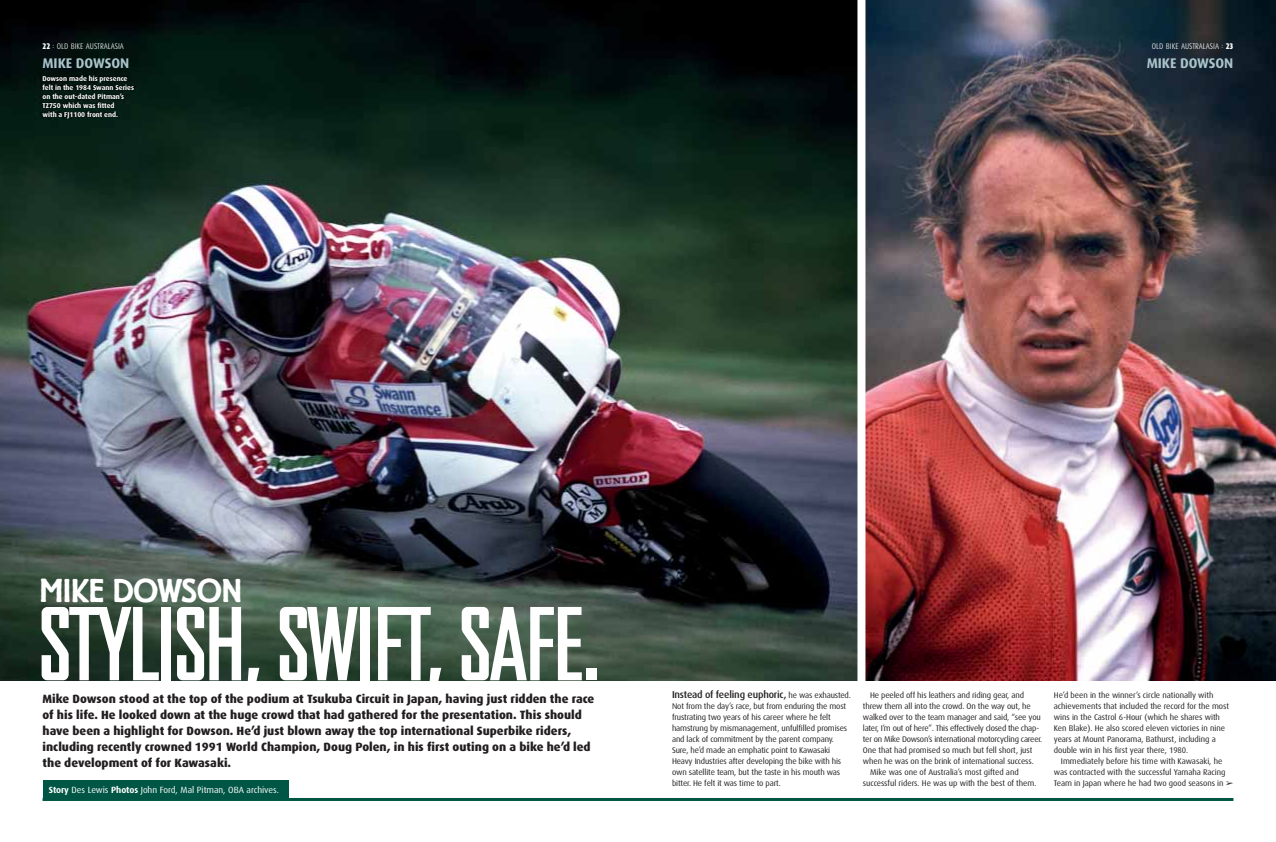
<style>
.page{position:relative;width:1276px;height:842px;background:#fff}
.page>*{position:absolute;margin:0;border:0;box-sizing:border-box;transform-origin:0 0}
.t1{font:700 96px "Bureau Agency";letter-spacing:-.03em;color:#fff}
.t2{font:600 34.6px "Berliner Gro D";letter-spacing:-.015em;color:#fff}
.t3{font:700 14px "Dax";letter-spacing:-.005em;color:#aac4cb}
.t4{font:800 12px/16px "Dax";color:#231f20}
.t5{font:500 10px "Dax";letter-spacing:-.015em;color:#231f20}
.t6{font:9px "Dax";letter-spacing:-.005em;color:#fff}
.t7{font:8.2px/11px "Dax";letter-spacing:-.015em;color:#231f20}
.t8{font:300 8.2px "Dax Condensed";color:#fff}
.t9{font:700 7px/9px "Dax";color:#fff}
.s1{font-weight:900}
.s2{font-weight:700}
.s3{font-weight:400;font-size:8.2px}
</style>
<div class="page">
<div style="left:43px;top:780px;width:245px;height:19px;background:#005645"></div>
<img style="left:865px;top:0;width:411px;height:681px">
<img style="left:0;top:0;width:857px;height:681px">
<hr style="left:43px;top:798px;width:1190px;height:3px;background:#005645">
<img style="left:35px;top:72px;width:107px;height:96px">
<p class="t8" style="left:43px;top:43px;width:83px"><span class="s1">22</span> : OLD BIKE AUSTRALASIA</p>
<p class="t8" style="left:1152px;top:43px;width:83px">OLD BIKE AUSTRALASIA : <span class="s1">23</span></p>
<h3 class="t3" style="left:43px;top:57px;width:88px">MIKE DOWSON</h3>
<p class="t9" style="left:43px;top:75px;width:93px">Dowson made his presence felt in the 1984 Swann Series on the out-dated Pitman’s<br>TZ750 which was fitted<br>with a FJ1100 front end.</p>
<h3 class="t3" style="left:1146px;top:57px;width:88px">MIKE DOWSON</h3>
<h2 class="t2" style="left:39px;top:578px;width:204px">MIKE DOWSON</h2>
<h1 class="t1" style="left:39px;top:607px;width:564px">STYLISH, SWIFT, SAFE.</h1>
<p class="t4" style="left:43px;top:691px;width:553px">Mike Dowson stood at the top of the podium at Tsukuba Circuit in Japan, having just ridden the race of his life. He looked down at the huge crowd that had gathered for the presentation. This should have been a highlight for Dowson. He’d just blown away the top international Superbike riders, including recently crowned 1991 World Champion, Doug Polen, in his first outing on a bike he’d led the development of for Kawasaki.</p>
<p class="t6" style="left:49px;top:786px;width:232px"><span class="s2">Story</span> Des Lewis <span class="s2">Photos</span> John Ford, Mal Pitman, OBA archives.</p>
<p class="t5" style="left:672px;top:690px;width:180px">Instead of feeling euphoric, <span class="s3">he was exhausted.</span></p>
<p class="t7" style="left:672px;top:701px;width:177px">Not from the day’s race, but from enduring the most frustrating two years of his career where he felt hamstrung by mismanagement, unfulfilled promises and lack of commitment by the parent company.<br>Sure, he’d made an emphatic point to Kawasaki Heavy Industries after developing the bike with his own satellite team, but the taste in his mouth was bitter. He felt it was time to part.</p>
<p class="t7" style="left:870px;top:690px;width:155px">He peeled off his leathers and riding gear, and</p>
<p class="t7" style="left:863px;top:701px;width:169px">threw them all into the crowd. On the way out, he</p>
<p class="t7" style="left:863px;top:712px;width:179px">walked over to the team manager and said, “see you</p>
<p class="t7" style="left:863px;top:723px;width:178px">later, I’m out of here”. This effectively closed the chap-</p>
<p class="t7" style="left:863px;top:734px;width:181px">ter on Mike Dowson’s international motorcycling career.</p>
<p class="t7" style="left:863px;top:745px;width:171px">One that had promised so much but fell short, just</p>
<p class="t7" style="left:863px;top:756px;width:172px">when he was on the brink of international success.</p>
<p class="t7" style="left:870px;top:767px;width:150px">Mike was one of Australia’s most gifted and</p>
<p class="t7" style="left:863px;top:778px;width:175px">successful riders. He was up with the best of them.</p>
<p class="t7" style="left:1054px;top:690px;width:177px">He’d been in the winner’s circle nationally with achievements that included the record for the most wins in the Castrol 6-Hour (which he shares with Ken Blake). He also scored eleven victories in nine years at Mount Panorama, Bathurst, including a double win in his first year there, 1980.</p>
<p class="t7" style="left:1054px;top:756px;width:173px;text-align:center">Immediately before his time with Kawasaki, he was contracted with the successful Yamaha Racing<br>Team in Japan where he had two good seasons in</p>
</div>
